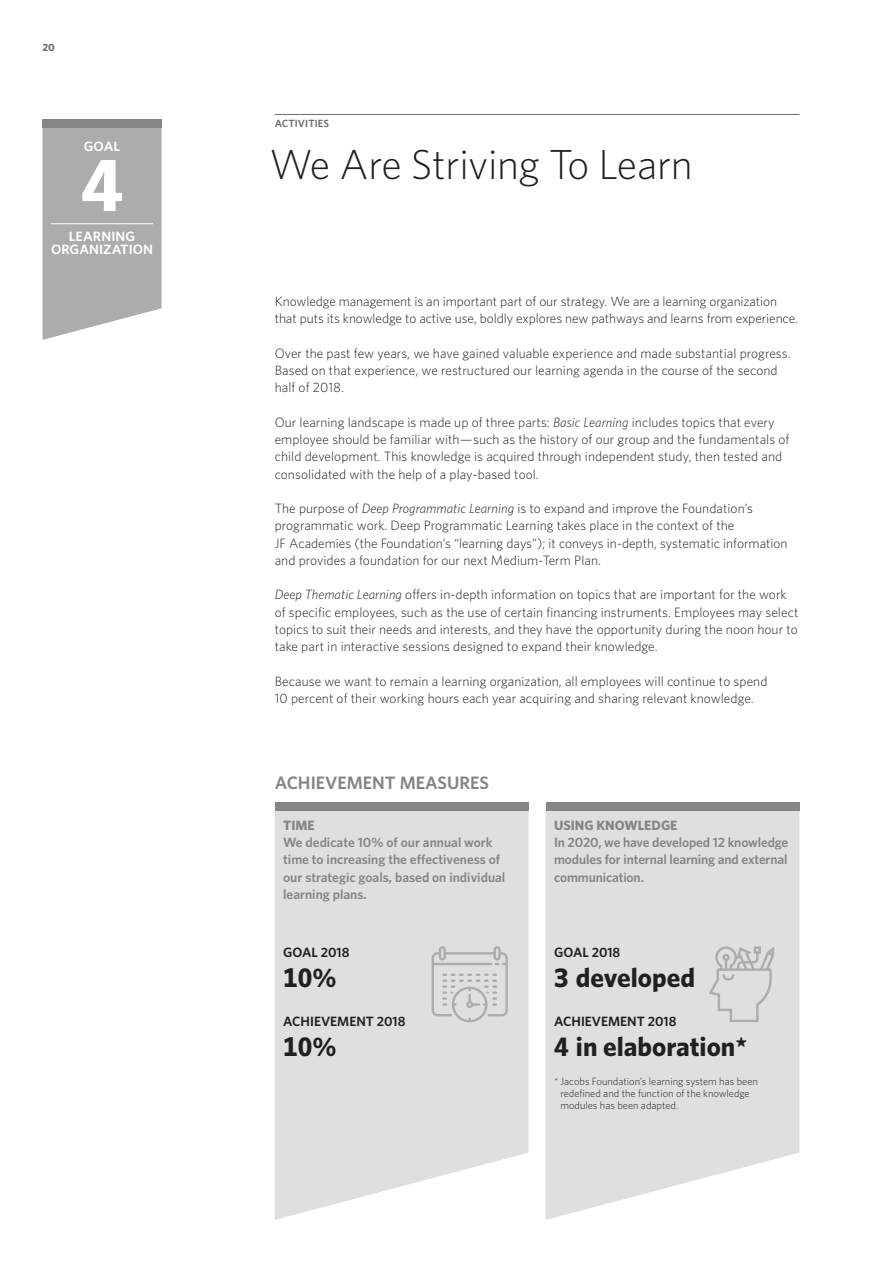
<style>
.page{position:relative;width:893px;height:1263px;background:#fff}
.page>*{position:absolute;margin:0;border:0;box-sizing:border-box;transform-origin:0 0}
.t1{font:700 75px "Whitney Numeric";color:#fff;scale:1.04 1}
.t2{font:300 42px "Whitney HTF";letter-spacing:-.005em;color:#231f20}
.t3{font:700 27px "Whitney HTF";color:#231f20}
.t4{font:700 27px "Whitney Numeric";color:#231f20}
.t5{font:600 18px "Whitney HTF";color:#838681}
.t6{font:300 13.5px/17.2px "Whitney HTF";letter-spacing:.005em;color:#231f20}
.t7{font:600 13.5px/17.2px "Whitney HTF";color:#838681}
.t8{font:600 13.5px "Whitney HTF";color:#231f20}
.t9{font:600 13.5px/13.2px "Whitney HTF";color:#fff;text-align:center;scale:1.04 1}
.t10{font:700 13.5px "Whitney HTF";color:#838681}
.t11{font:300 10.5px/12px "Whitney HTF";color:#231f20}
.t12{font:600 10.5px "Whitney HTF";letter-spacing:.01em;color:#6c6d70}
.t13{font:700 10.5px "Whitney HTF";color:#6c6d70}
.s1{font-style:italic}
.s2{font-family:"Whitney Numeric"}
</style>
<div class="page">
<hr style="left:275px;top:114px;width:524px;height:1px;background:#6c6d70">
<svg style="left:43px;top:128px;width:119px;height:212px;background:#b2b2b0"></svg>
<hr style="left:51px;top:223px;width:102px;height:1px;background:#fff">
<div style="left:43px;top:119px;width:119px;height:9px;background:#838681"></div>
<svg style="left:275px;top:810px;width:254px;height:410px;background:#e1e1e0"></svg>
<svg style="left:546px;top:810px;width:253px;height:410px;background:#e1e1e0"></svg>
<div style="left:275px;top:802px;width:254px;height:8px;background:#838681"></div>
<div style="left:546px;top:802px;width:253px;height:8px;background:#838681"></div>
<svg style="left:432px;top:946px;width:76px;height:76px;background:#d2d2d1"></svg>
<svg style="left:709px;top:946px;width:65px;height:76px;background:#d3d3d2"></svg>
<p class="t13" style="left:43px;top:41px;width:14px">20</p>
<p class="t9" style="left:84px;top:139px;width:37px">GOAL</p>
<h1 class="t1" style="left:81px;top:150px;width:42px">4</h1>
<p class="t9" style="left:51px;top:229px;width:100px">LEARNING<br>ORGANIZATION</p>
<p class="t12" style="left:275px;top:117px;width:56px">ACTIVITIES</p>
<h2 class="t2" style="left:269px;top:140px;width:425px">We Are Striving To Learn</h2>
<p class="t6" style="left:275px;top:292px;width:525px">Knowledge management is an important part of our strategy. We are a learning organization that puts its knowledge to active use, boldly explores new pathways and learns from experience.</p>
<p class="t6" style="left:275px;top:344px;width:517px">Over the past few years, we have gained valuable experience and made substantial progress.<br>Based on that experience, we restructured our learning agenda in the course of the second half of 2018.</p>
<p class="t6" style="left:275px;top:413px;width:516px">Our learning landscape is made up of three parts: <span class="s1">Basic Learning</span> includes topics that every employee should be familiar with—such as the history of our group and the fundamentals of child development. This knowledge is acquired through independent study, then tested and consolidated with the help of a play-based tool.</p>
<p class="t6" style="left:275px;top:500px;width:514px">The purpose of <span class="s1">Deep Programmatic Learning</span> is to expand and improve the Foundation’s programmatic work. Deep Programmatic Learning takes place in the context of the<br>JF Academies (the Foundation’s “learning days”); it conveys in-depth, systematic information and provides a foundation for our next Medium-Term Plan.</p>
<p class="t6" style="left:275px;top:586px;width:525px"><span class="s1">Deep Thematic Learning</span> offers in-depth information on topics that are important for the work of specific employees, such as the use of certain financing instruments. Employees may select topics to suit their needs and interests, and they have the opportunity during the noon hour to take part in interactive sessions designed to expand their knowledge.</p>
<p class="t6" style="left:275px;top:672px;width:494px">Because we want to remain a learning organization, all employees will continue to spend<br>10 percent of their working hours each year acquiring and sharing relevant knowledge.</p>
<h3 class="t5" style="left:275px;top:772px;width:216px">ACHIEVEMENT MEASURES</h3>
<p class="t10" style="left:283px;top:817px;width:33px">TIME</p>
<p class="t7" style="left:283px;top:833px;width:224px">We dedicate 10% of our annual work time to increasing the effectiveness of our strategic goals, based on individual learning plans.</p>
<p class="t8" style="left:283px;top:944px;width:68px">GOAL 2018</p>
<h3 class="t4" style="left:283px;top:965px;width:55px">10%</h3>
<p class="t8" style="left:283px;top:1013px;width:124px">ACHIEVEMENT 2018</p>
<h3 class="t4" style="left:283px;top:1034px;width:55px">10%</h3>
<p class="t10" style="left:554px;top:817px;width:125px">USING KNOWLEDGE</p>
<p class="t7" style="left:554px;top:833px;width:236px;text-align:justify">In 2020, we have developed 12 knowledge modules for internal learning and external communication.</p>
<p class="t8" style="left:554px;top:944px;width:68px">GOAL 2018</p>
<h3 class="t3" style="left:554px;top:961px;width:143px"><span class="s2">3</span> developed</h3>
<p class="t8" style="left:554px;top:1013px;width:124px">ACHIEVEMENT 2018</p>
<h3 class="t3" style="left:554px;top:1030px;width:195px"><span class="s2">4</span> in elaboration*</h3>
<p class="t11" style="left:560px;top:1075px;width:199px;text-indent:-6px">* Jacobs Foundation’s learning system has been redefined and the function of the knowledge modules has been adapted.</p>
</div>
